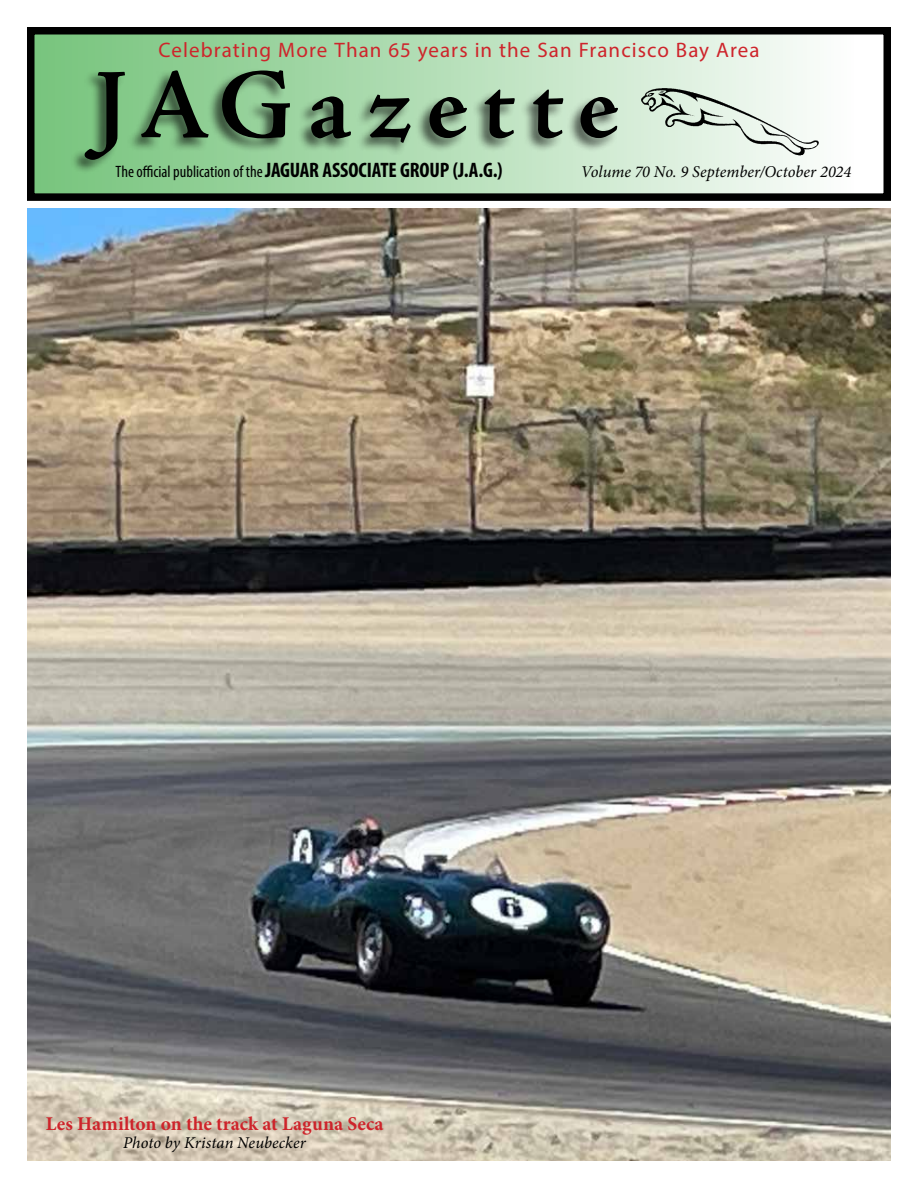
<style>
.page{position:relative;width:918px;height:1188px;background:#fff}
.page>*{position:absolute;margin:0;border:0;box-sizing:border-box;transform-origin:0 0}
.t1{font:600 100.5px "Adobe Jenson Pro";letter-spacing:.14em;color:#000}
.t2{font:700 condensed 21px "Myriad Pro";letter-spacing:-.01em;color:#000}
.t3{font:21px "Myriad Pro";letter-spacing:.05em;color:#ce242b}
.t4{font:700 19.5px "Minion Pro";letter-spacing:.005em;color:#ce242b}
.t5{font:italic 16.5px "Minion Pro";color:#000}
.s1{font-weight:400;font-size:16.5px}
</style>
<div class="page">
<div style="left:27px;top:27px;width:864px;height:170px;background:linear-gradient(to right,#72c278,#fff)"></div>
<div style="left:27px;top:27px;width:864px;height:174px;border:8px solid #000"></div>
<img style="left:634px;top:63px;width:190px;height:99px">
<div style="left:70px;top:69px;width:548px;height:105px;background:#000;opacity:.6"></div>
<img style="left:27px;top:209px;width:864px;height:952px">
<p class="t3" style="left:158px;top:37px;width:603px">Celebrating More Than 65 years in the San Francisco Bay Area</p>
<h1 class="t1" style="left:95px;top:49px;width:526px">JAGazette</h1>
<p class="t2" style="left:116px;top:157px;width:389px"><span class="s1">The official publication of the</span> JAGUAR ASSOCIATE GROUP (J.A.G.)</p>
<p class="t5" style="left:581px;top:161px;width:272px">Volume 70 No. 9 September/October 2024</p>
<p class="t4" style="left:46px;top:1110px;width:339px">Les Hamilton on the track at Laguna Seca</p>
<p class="t5" style="left:123px;top:1132px;width:184px">Photo by Kristan Neubecker</p>
</div>
